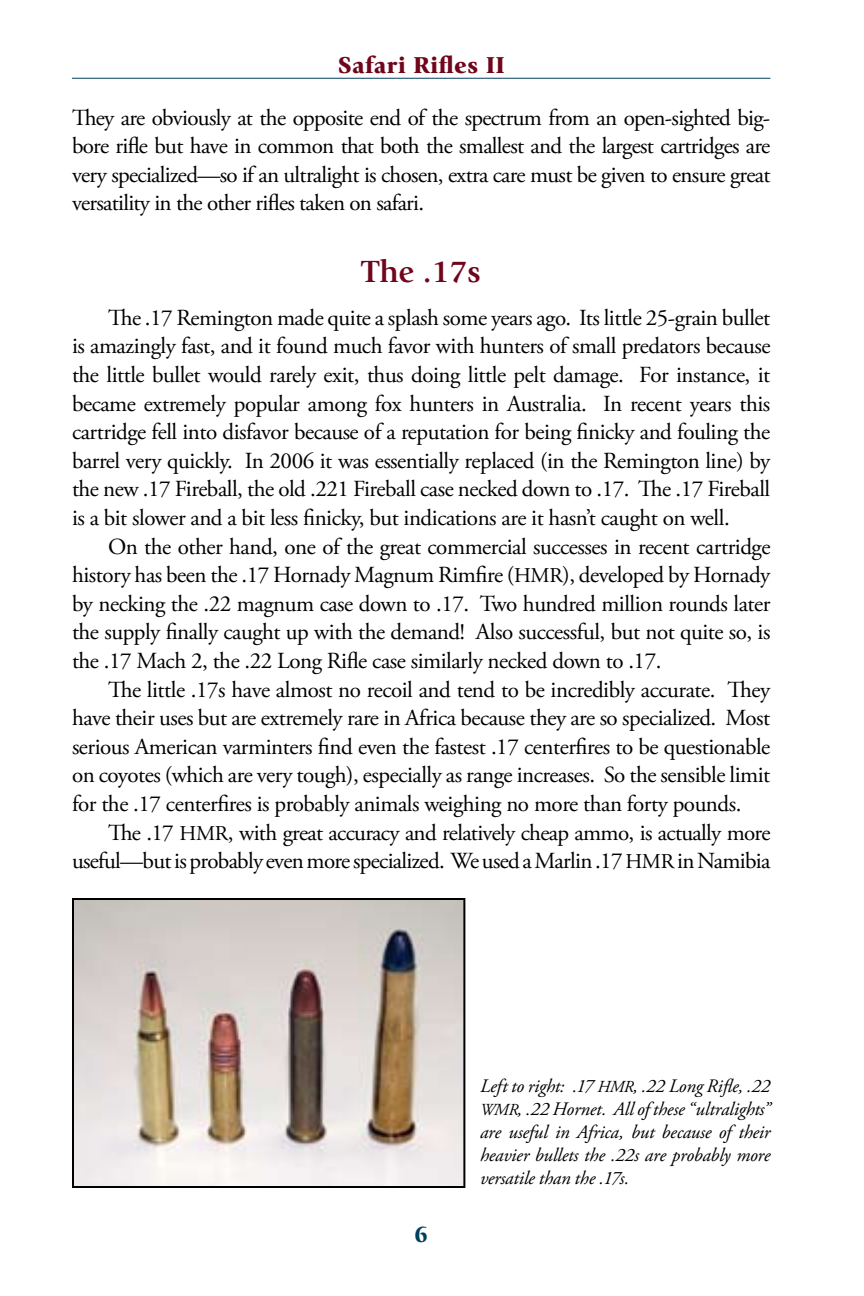
<style>
.page{position:relative;width:864px;height:1296px;background:#fff}
.page>*{position:absolute;margin:0;border:0;box-sizing:border-box;transform-origin:0 0}
.t1{font:700 32px "Giovanni";color:#70061c}
.t2{font:900 24px "Giovanni";letter-spacing:.02em;color:#70061c}
.t3{font:23px/28.6px "Adobe Garamond Pro";letter-spacing:-.02em;color:#000;text-align:justify}
.t4{font:italic 19px/23px "Adobe Garamond Pro";letter-spacing:-.01em;color:#000;text-align:justify}
.s1{font-size:21px}
.s2{font-size:16.8px}
</style>
<div class="page">
<hr style="left:72px;top:78px;width:698px;height:1px;background:#00405d">
<img style="left:75px;top:901px;width:387px;height:284px">
<div style="left:72px;top:898px;width:393px;height:290px;border:2px solid #000"></div>
<p class="t2" style="left:338px;top:51px;width:168px">Safari Rifles II</p>
<p class="t3" style="left:72px;top:104px;width:700px">They are obviously at the opposite end of the spectrum from an open-sighted big&shy;bore rifle but have in common that both the smallest and the largest cartridges are very specialized—so if an ultralight is chosen, extra care must be given to ensure great versatility in the other rifles taken on safari.</p>
<h1 class="t1" style="left:362px;top:253px;width:121px">The .17s</h1>
<p class="t3" style="left:72px;top:304px;width:700px;text-indent:36px">The .17 Remington made quite a splash some years ago. Its little 25-grain bullet is amazingly fast, and it found much favor with hunters of small predators because the little bullet would rarely exit, thus doing little pelt damage. For instance, it became extremely popular among fox hunters in Australia. In recent years this cartridge fell into disfavor because of a reputation for being finicky and fouling the barrel very quickly. In 2006 it was essentially replaced (in the Remington line) by the new .17 Fireball, the old .221 Fireball case necked down to .17. The .17 Fireball is a bit slower and a bit less finicky, but indications are it hasn’t caught on well.</p>
<p class="t3" style="left:72px;top:533px;width:700px;text-indent:36px">On the other hand, one of the great commercial successes in recent cartridge history has been the .17 Hornady Magnum Rimfire (<span class="s1">hmr</span></p>
<p class="t3" style="left:72px;top:562px;width:700px;text-indent:490px">), developed by Hornady by necking the .22 magnum case down to .17. Two hundred million rounds later the supply finally caught up with the demand! Also successful, but not quite so, is the .17 Mach 2, the .22 Long Rifle case similarly necked down to .17.</p>
<p class="t3" style="left:108px;top:676px;width:664px">The little .17s have almost no recoil and tend to be incredibly accurate. They</p>
<p class="t3" style="left:72px;top:705px;width:700px">have their uses but are extremely rare in Africa because they are so specialized. Most</p>
<p class="t3" style="left:72px;top:733px;width:700px">serious American varminters find even the fastest .17 centerfires to be questionable</p>
<p class="t3" style="left:72px;top:762px;width:700px">on coyotes (which are very tough), especially as range increases. So the sensible limit</p>
<p class="t3" style="left:72px;top:790px;width:671px">for the .17 centerfires is probably animals weighing no more than forty pounds.</p>
<p class="t3" style="left:108px;top:819px;width:89px">The .17 <span class="s1">hmr</span></p>
<p class="t3" style="left:72px;top:819px;width:700px;text-indent:156px">, with great accuracy and relatively cheap ammo, is actually more useful—but is probably even more specialized. We used a Marlin .17 <span class="s1">hmr</span></p>
<p class="t3" style="left:677px;top:848px;width:95px">in Namibia</p>
<p class="t4" style="left:480px;top:1075px;width:292px">Left to right: .17 <span class="s2">hmr</span>, .22 Long Rifle, .22 <span class="s2">wmr</span>, .22 Hornet. All of these “ultralights” are useful in Africa, but because of their heavier bullets the .22s are probably more versatile than the .17s.</p>
</div>
